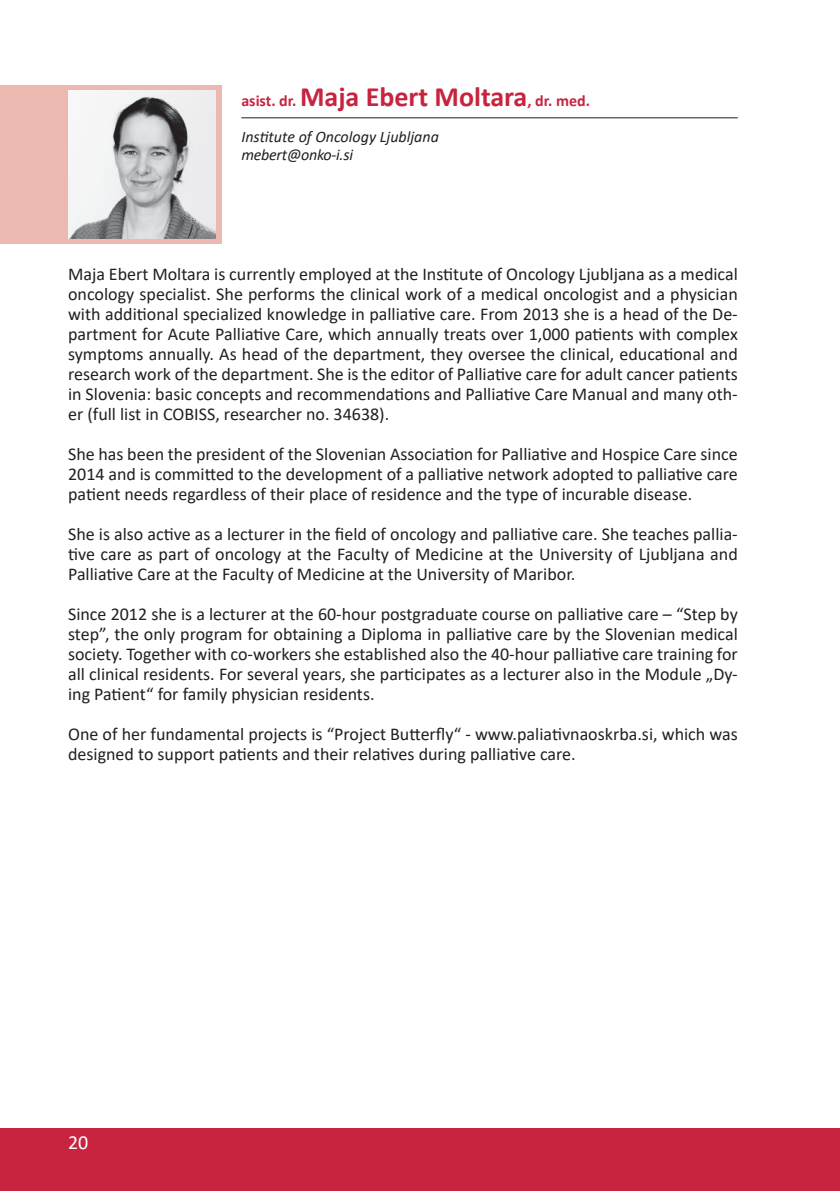
<style>
.page{position:relative;width:840px;height:1191px;background:#fff}
.page>*{position:absolute;margin:0;border:0;box-sizing:border-box;transform-origin:0 0}
.t1{font:20px "Calibri";color:#fff}
.t2{font:18px/20px "Calibri";color:#231f20;text-align:justify}
.t3{font:italic 16px/18px "Calibri";color:#231f20}
.t4{font:700 16px "Calibri";color:#c8233f}
.s1{font-size:28px}
</style>
<div class="page">
<div style="left:0;top:1128px;width:839px;height:63px;background:#c8233f"></div>
<div style="left:0;top:85px;width:221px;height:159px;background:#ecb9b1"></div>
<img style="left:68px;top:91px;width:147px;height:147px">
<hr style="left:241px;top:117px;width:496px;height:1px;background:#231f20">
<p class="t4" style="left:241px;top:89px;width:350px">asist. dr. <span class="s1">Maja Ebert Moltara</span>, dr. med.</p>
<p class="t3" style="left:241px;top:127px;width:199px">Institute of Oncology Ljubljana mebert@onko-i.si</p>
<p class="t2" style="left:68px;top:264px;width:670px">Maja Ebert Moltara is currently employed at the Institute of Oncology Ljubljana as a medical oncology specialist. She performs the clinical work of a medical oncologist and a physician with additional specialized knowledge in palliative care. From 2013 she is a head of the De&shy;partment for Acute Palliative Care, which annually treats over 1,000 patients with complex symptoms annually. As head of the department, they oversee the clinical, educational and research work of the department. She is the editor of Palliative care for adult cancer patients in Slovenia: basic concepts and recommendations and Palliative Care Manual and many oth&shy;er (full list in COBISS, researcher no. 34638).</p>
<p class="t2" style="left:68px;top:444px;width:670px">She has been the president of the Slovenian Association for Palliative and Hospice Care since 2014 and is committed to the development of a palliative network adopted to palliative care patient needs regardless of their place of residence and the type of incurable disease.</p>
<p class="t2" style="left:68px;top:524px;width:670px">She is also active as a lecturer in the field of oncology and palliative care. She teaches pallia&shy;tive care as part of oncology at the Faculty of Medicine at the University of Ljubljana and Palliative Care at the Faculty of Medicine at the University of Maribor.</p>
<p class="t2" style="left:68px;top:603px;width:670px">Since 2012 she is a lecturer at the 60-hour postgraduate course on palliative care – “Step by step”, the only program for obtaining a Diploma in palliative care by the Slovenian medical society. Together with co-workers she established also the 40-hour palliative care training for all clinical residents. For several years, she participates as a lecturer also in the Module „Dy&shy;ing Patient“ for family physician residents.</p>
<p class="t2" style="left:68px;top:723px;width:670px">One of her fundamental projects is “Project Butterfly“ - www.paliativnaoskrba.si, which was designed to support patients and their relatives during palliative care.</p>
<p class="t1" style="left:68px;top:1128px;width:22px">20</p>
</div>
